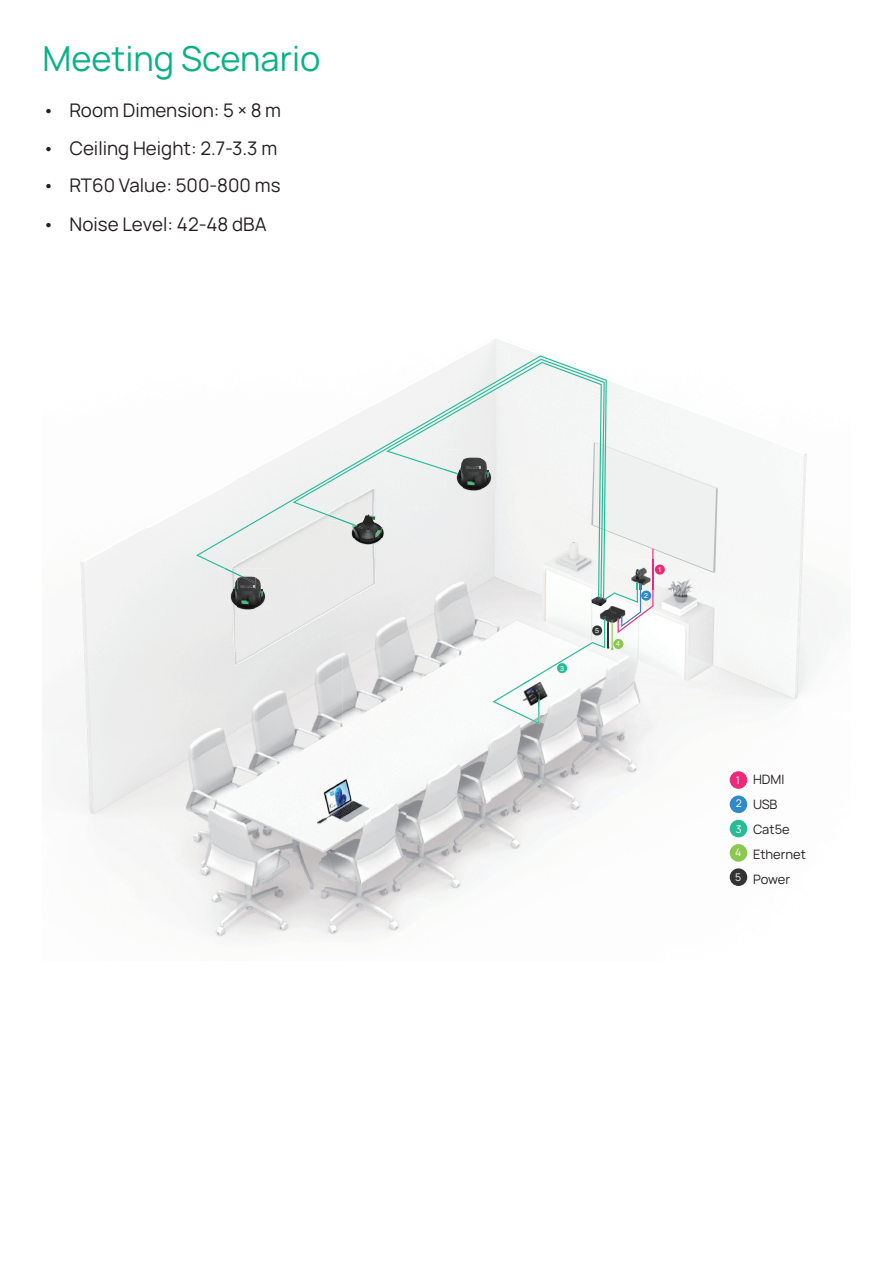
<style>
.page{position:relative;width:893px;height:1263px;background:#fff}
.page>*{position:absolute;margin:0;border:0;box-sizing:border-box;transform-origin:0 0}
.t1{font:33px "Manrope 3";color:#08b286}
.t2{font:18px "Manrope 3";color:#231f20}
.t3{font:12.45px/24.9px "Manrope 3";color:#231f20}
.t4{font:10.05px "Manrope 3";color:#fff}
.t5{font:7.05px "Helvetica LT";color:#fff}
</style>
<div class="page">
<img style="left:78px;top:503px;width:158px;height:434px">
<img style="left:640px;top:403px;width:179px;height:483px">
<img style="left:491px;top:600px;width:149px;height:256px">
<img style="left:449px;top:600px;width:42px;height:290px">
<img style="left:406px;top:600px;width:43px;height:303px">
<img style="left:342px;top:599px;width:64px;height:198px">
<img style="left:258px;top:599px;width:84px;height:157px">
<img style="left:236px;top:610px;width:22px;height:329px">
<img style="left:257px;top:756px;width:64px;height:183px">
<img style="left:364px;top:799px;width:42px;height:137px">
<img style="left:321px;top:825px;width:43px;height:110px">
<img style="left:315px;top:778px;width:55px;height:47px">
<div style="left:730px;top:771px;width:17px;height:18px;background:#ee2977;border-radius:50%"></div>
<div style="left:730px;top:795px;width:17px;height:18px;background:#308aca;border-radius:50%"></div>
<div style="left:730px;top:820px;width:17px;height:17px;background:#29ba96;border-radius:50%"></div>
<div style="left:730px;top:844px;width:17px;height:18px;background:#8cc750;border-radius:50%"></div>
<div style="left:730px;top:868px;width:17px;height:18px;background:#333334;border-radius:50%"></div>
<svg style="left:196px;top:355px;width:411px;height:244px"></svg>
<svg style="left:292px;top:359px;width:313px;height:240px;fill:#f0f1f1"></svg>
<svg style="left:492px;top:442px;width:226px;height:282px"></svg>
<img style="left:329px;top:502px;width:78px;height:55px">
<img style="left:329px;top:515px;width:17px;height:7px">
<img style="left:346px;top:521px;width:16px;height:7px">
<img style="left:219px;top:569px;width:55px;height:41px">
<img style="left:224px;top:569px;width:16px;height:7px">
<img style="left:240px;top:575px;width:16px;height:9px">
<img style="left:445px;top:450px;width:55px;height:41px">
<svg style="left:445px;top:469px;width:12px;height:5px"></svg>
<p class="t1" style="left:43px;top:39px;width:279px">Meeting Scenario</p>
<p class="t2" style="left:43px;top:99px;width:240px">• Room Dimension: 5 × 8 m</p>
<p class="t2" style="left:43px;top:137px;width:236px">• Ceiling Height: 2.7-3.3 m</p>
<p class="t2" style="left:43px;top:174px;width:239px">• RT60 Value: 500-800 ms</p>
<p class="t2" style="left:43px;top:213px;width:226px">• Noise Level: 42-48 dBA</p>
<p class="t5" style="left:560px;top:664px;width:5px">3</p>
<p class="t5" style="left:595px;top:626px;width:5px">5</p>
<p class="t5" style="left:616px;top:640px;width:5px">4</p>
<p class="t5" style="left:644px;top:592px;width:5px">2</p>
<p class="t5" style="left:658px;top:566px;width:5px">1</p>
<p class="t4" style="left:736px;top:774px;width:6px">1</p>
<p class="t4" style="left:736px;top:797px;width:8px">2</p>
<p class="t4" style="left:736px;top:823px;width:7px">3</p>
<p class="t4" style="left:735px;top:846px;width:8px">4</p>
<p class="t4" style="left:735px;top:871px;width:8px">5</p>
<p class="t3" style="left:753px;top:767px;width:54px">HDMI<br>USB<br>Cat5e<br>Ethernet<br>Power</p>
</div>
